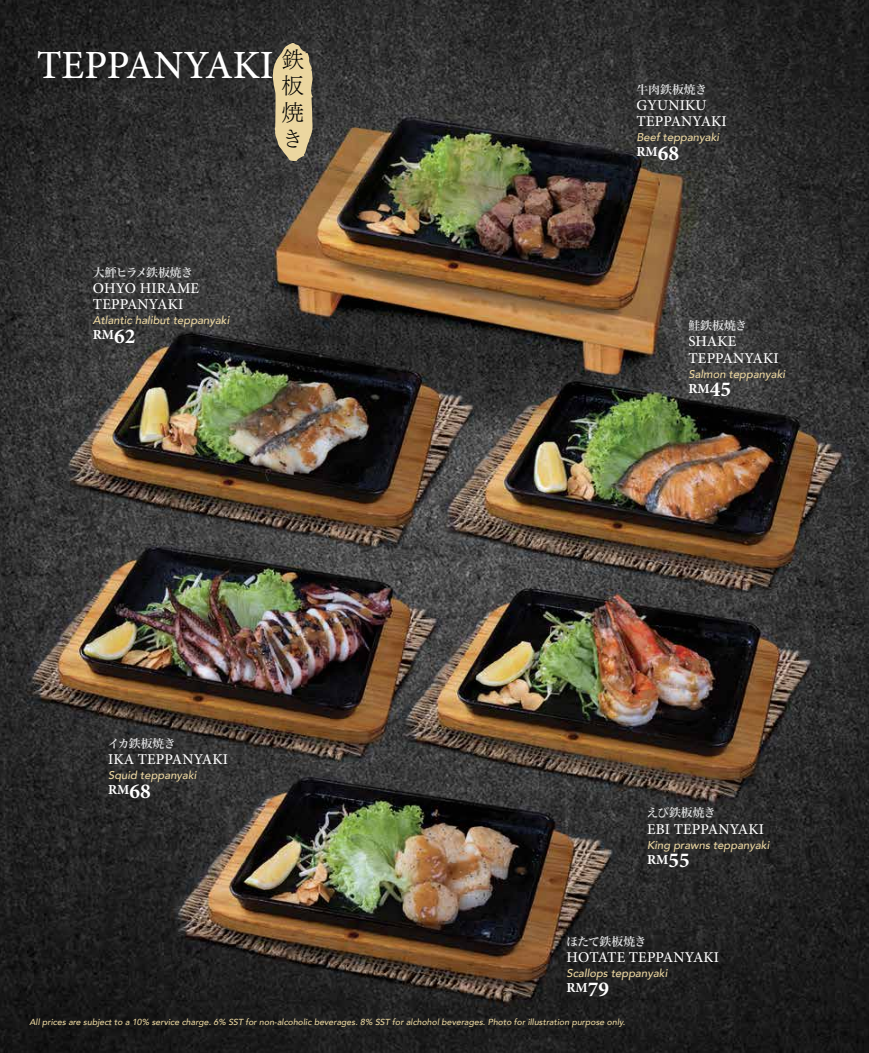
<style>
.page{position:relative;width:869px;height:1053px;background:#fff}
.page>*{position:absolute;margin:0;border:0;box-sizing:border-box;transform-origin:0 0}
.t1{font:500 40px "Minion Pro";color:#fff}
.t2{font:22.5px/26.2px "Tsuku Min Pro L";color:#000;text-align:justify}
.t3{font:500 15px/16.2px "Minion Pro";letter-spacing:.01em;color:#fff}
.t4{font:700 13.75px "Minion Pro";color:#fff}
.t5{font:11.88px "Hira Min Pro N W6";letter-spacing:-.015em;color:#dcddde}
.t6{font:11.88px "Hira Min Pro N W6";letter-spacing:-.07em;color:#dcddde}
.t7{font:11.88px "Hira Min Pro N W6";letter-spacing:-.05em;color:#dcddde}
.t8{font:italic 500 11.25px "Avenir";color:#ebd6a0}
.t9{font:italic 500 8.75px "Avenir";color:#e9d59e}
.s1{font-size:21.25px}
</style>
<div class="page">
<img style="left:0;top:0;width:868px;height:1052px">
<svg style="left:272px;top:43px;width:41px;height:118px;background:#c2b288"></svg>
<h1 class="t1" style="left:37px;top:38px;width:269px">TEPPANYAKI <sup>鉄</sup></h1>
<h2 class="t2" style="left:281px;top:70px;width:24px">板焼き</h2>
<h3 class="t6" style="left:93px;top:262px;width:101px">大鮃ヒラメ鉄板焼き</h3>
<h3 class="t3" style="left:93px;top:280px;width:108px">OHYO HIRAME<br>TEPPANYAKI</h3>
<p class="t8" style="left:93px;top:313px;width:138px">Atlantic halibut teppanyaki</p>
<h3 class="t4" style="left:93px;top:325px;width:44px">RM<span class="s1">62</span></h3>
<h3 class="t5" style="left:108px;top:733px;width:69px">イカ鉄板焼き</h3>
<h3 class="t3" style="left:108px;top:751px;width:121px">IKA TEPPANYAKI</h3>
<p class="t8" style="left:108px;top:768px;width:90px">Squid teppanyaki</p>
<h3 class="t4" style="left:108px;top:780px;width:44px">RM<span class="s1">68</span></h3>
<h3 class="t5" style="left:636px;top:79px;width:72px">牛肉鉄板焼き</h3>
<h3 class="t3" style="left:636px;top:97px;width:92px">GYUNIKU<br>TEPPANYAKI</h3>
<p class="t8" style="left:636px;top:131px;width:84px">Beef teppanyaki</p>
<h3 class="t4" style="left:636px;top:142px;width:44px">RM<span class="s1">68</span></h3>
<h3 class="t5" style="left:688px;top:315px;width:60px">鮭鉄板焼き</h3>
<h3 class="t3" style="left:688px;top:333px;width:92px">SHAKE<br>TEPPANYAKI</h3>
<p class="t8" style="left:688px;top:367px;width:98px">Salmon teppanyaki</p>
<h3 class="t4" style="left:688px;top:378px;width:44px">RM<span class="s1">45</span></h3>
<h3 class="t5" style="left:646px;top:802px;width:71px">えび鉄板焼き</h3>
<h3 class="t3" style="left:647px;top:820px;width:118px">EBI TEPPANYAKI</h3>
<p class="t8" style="left:646px;top:837px;width:124px">King prawns teppanyaki</p>
<h3 class="t4" style="left:646px;top:849px;width:44px">RM<span class="s1">55</span></h3>
<h3 class="t7" style="left:566px;top:931px;width:82px">ほたて鉄板焼き</h3>
<h3 class="t3" style="left:566px;top:949px;width:154px">HOTATE TEPPANYAKI</h3>
<p class="t8" style="left:566px;top:966px;width:102px">Scallops teppanyaki</p>
<h3 class="t4" style="left:566px;top:978px;width:44px">RM<span class="s1">79</span></h3>
<p class="t9" style="left:29px;top:1017px;width:597px">All prices are subject to a 10% service charge. 6% SST for non-alcoholic beverages. 8% SST for alchohol beverages. Photo for illustration purpose only.</p>
</div>
